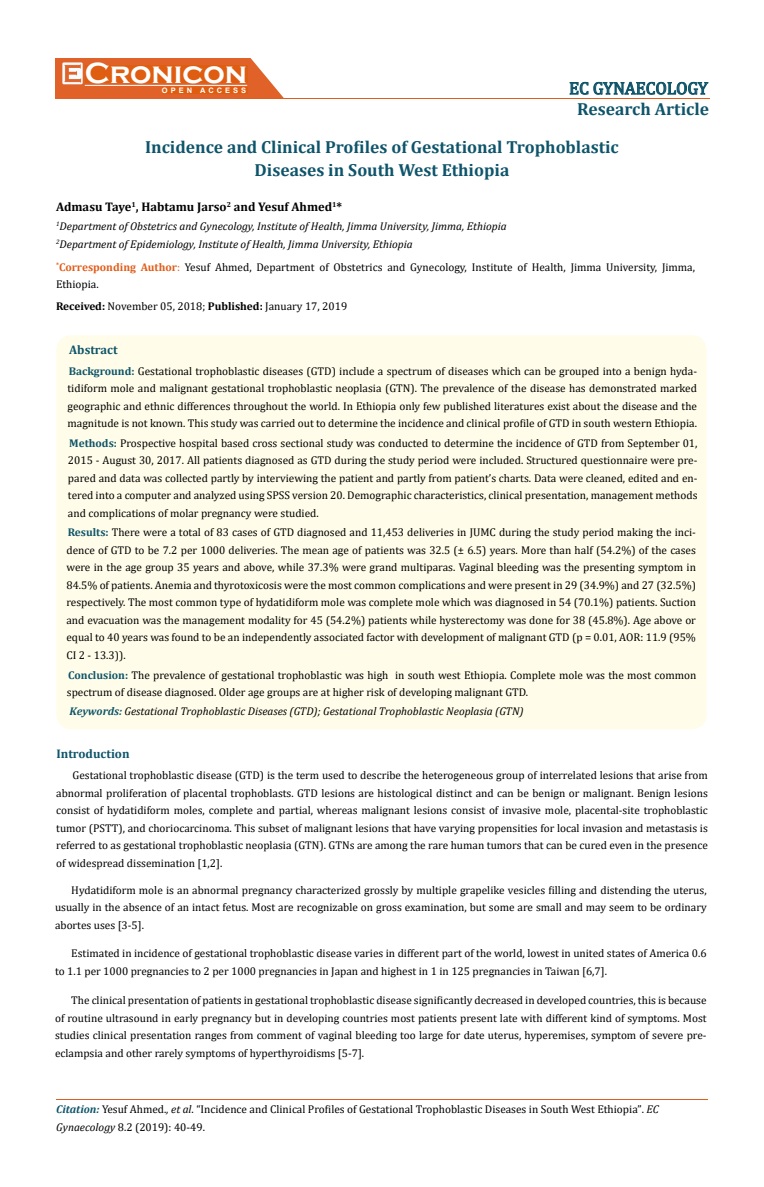
<style>
.page{position:relative;width:764px;height:1187px;background:#fff}
.page>*{position:absolute;margin:0;border:0;box-sizing:border-box;transform-origin:0 0}
.t1{font:700 30px "Copperplate Gothic";color:#fff}
.t2{font:700 17.5px/22.5px "Cambria";color:#0e546a;text-align:center}
.t3{font:17.5px "Cambria";color:#0e546a}
.t4{font:700 12.5px "Cambria";color:#000}
.t5{font:700 12.5px "Cambria";color:#0e546a}
.t6{font:11.25px/17.5px "Cambria";color:#000;text-align:justify}
.t7{font:italic 11.25px/17.5px "Cambria";color:#000}
.t8{font:700 7.5px "Arial";letter-spacing:.4em;color:#fff}
.s1{font-weight:700;color:#e05d1a}
.s2{color:#e05d1a}
.s3{font-weight:700}
.s4{font-weight:700;color:#0e546a}
.s5{font-weight:700;font-style:italic;color:#0e546a}
.s6{font-style:italic}
.s7{font-size:11.12px}
</style>
<div class="page">
<div style="left:56px;top:58px;width:242px;height:41px;background:#e06228"></div>
<svg style="left:250px;top:58px;width:48px;height:40px"></svg>
<img style="left:62px;top:62px;width:21px;height:22px">
<div style="left:85px;top:66px;width:162px;height:17px;background:#df5d11"></div>
<div style="left:162px;top:87px;width:85px;height:6px;background:#df5d11"></div>
<svg style="left:569px;top:82px;width:139px;height:13px"></svg>
<hr style="left:85px;top:85px;width:162px;height:1px;background:#fff">
<hr style="left:235px;top:98px;width:475px;height:1px;background:#e05d1a">
<hr style="left:56px;top:1099px;width:651px;height:1px;background:#e05d1a">
<div style="left:56px;top:335px;width:650px;height:394px;background:#fffde9;border-radius:15px"></div>
<h1 class="t1" style="left:85px;top:56px;width:164px">Cronicon</h1>
<p class="t8" style="left:162px;top:85px;width:86px">OPEN ACCESS</p>
<h2 class="t3" style="left:569px;top:78px;width:140px">EC GYNAECOLOGY</h2>
<h2 class="t2" style="left:577px;top:97px;width:133px">Research Article</h2>
<h2 class="t2" style="left:145px;top:135px;width:475px">Incidence and Clinical Profiles of Gestational Trophoblastic<br>Diseases in South West Ethiopia</h2>
<p class="t4" style="left:56px;top:198px;width:288px">Admasu Taye<sup>1</sup>, Habtamu Jarso<sup>2</sup> and Yesuf Ahmed<sup>1</sup>*</p>
<p class="t7" style="left:56px;top:217px;width:452px"><sup>1</sup>Department of Obstetrics and Gynecology, Institute of Health, Jimma University, Jimma, Ethiopia<br><sup>2</sup>Department of Epidemiology, Institute of Health, Jimma University, Ethiopia</p>
<p class="t6" style="left:56px;top:258px;width:640px"><sup>*</sup><span class="s1">Corresponding Author</span><span class="s2">:</span> Yesuf Ahmed, Department of Obstetrics and Gynecology, Institute of Health, Jimma University, Jimma,<br>Ethiopia.</p>
<p class="t6" style="left:56px;top:297px;width:293px"><span class="s3">Received:</span> November 05, 2018; <span class="s3">Published:</span> January 17, 2019</p>
<p class="t5" style="left:69px;top:340px;width:50px">Abstract</p>
<p class="t6" style="left:68px;top:362px;width:631px"><span class="s4">Background:</span> Gestational trophoblastic diseases (GTD) include a spectrum of diseases which can be grouped into a benign hyda&shy;tidiform mole and malignant gestational trophoblastic neoplasia (GTN). The prevalence of the disease has demonstrated marked geographic and ethnic differences throughout the world. In Ethiopia only few published literatures exist about the disease and the magnitude is not known. This study was carried out to determine the incidence and clinical profile of GTD in south western Ethiopia.</p>
<p class="t6" style="left:68px;top:434px;width:631px"><span class="s4">Methods:</span> Prospective hospital based cross sectional study was conducted to determine the incidence of GTD from September 01, 2015 - August 30, 2017. All patients diagnosed as GTD during the study period were included. Structured questionnaire were pre&shy;pared and data was collected partly by interviewing the patient and partly from patient’s charts. Data were cleaned, edited and en&shy;tered into a computer and analyzed using SPSS version 20. Demographic characteristics, clinical presentation, management methods and complications of molar pregnancy were studied.</p>
<p class="t6" style="left:66px;top:523px;width:631px"><span class="s4">Results:</span> There were a total of 83 cases of GTD diagnosed and 11,453 deliveries in JUMC during the study period making the inci&shy;dence of GTD to be 7.2 per 1000 deliveries. The mean age of patients was 32.5 (± 6.5) years. More than half (54.2%) of the cases were in the age group 35 years and above, while 37.3% were grand multiparas. Vaginal bleeding was the presenting symptom in 84.5% of patients. Anemia and thyrotoxicosis were the most common complications and were present in 29 (34.9%) and 27 (32.5%) respectively. The most common type of hydatidiform mole was complete mole which was diagnosed in 54 (70.1%) patients. Suction and evacuation was the management modality for 45 (54.2%) patients while hysterectomy was done for 38 (45.8%). Age above or equal to 40 years was found to be an independently associated factor with development of malignant GTD (p = 0.01, AOR: 11.9 (95% CI 2 - 13.3)).</p>
<p class="t6" style="left:67px;top:666px;width:631px"><span class="s4">Conclusion:</span> The prevalence of gestational trophoblastic was high in south west Ethiopia. Complete mole was the most common spectrum of disease diagnosed. Older age groups are at higher risk of developing malignant GTD.</p>
<p class="t7" style="left:70px;top:702px;width:456px"><span class="s4">Keywords:</span> Gestational Trophoblastic Diseases (GTD); Gestational Trophoblastic Neoplasia (GTN)</p>
<p class="t5" style="left:56px;top:745px;width:75px">Introduction</p>
<p class="t6" style="left:56px;top:766px;width:653px;text-indent:16px">Gestational trophoblastic disease (GTD) is the term used to describe the heterogeneous group of interrelated lesions that arise from abnormal proliferation of placental trophoblasts. GTD lesions are histological distinct and can be benign or malignant. Benign lesions consist of hydatidiform moles, complete and partial, whereas malignant lesions consist of invasive mole, placental-site trophoblastic tumor (PSTT), and choriocarcinoma. This subset of malignant lesions that have varying propensities for local invasion and metastasis is referred to as gestational trophoblastic neoplasia (GTN). GTNs are among the rare human tumors that can be cured even in the presence of widespread dissemination [1,2].</p>
<p class="t6" style="left:55px;top:881px;width:653px;text-indent:16px">Hydatidiform mole is an abnormal pregnancy characterized grossly by multiple grapelike vesicles filling and distending the uterus, usually in the absence of an intact fetus. Most are recognizable on gross examination, but some are small and may seem to be ordinary abortes uses [3-5].</p>
<p class="t6" style="left:55px;top:944px;width:653px;text-indent:16px">Estimated in incidence of gestational trophoblastic disease varies in different part of the world, lowest in united states of America 0.6 to 1.1 per 1000 pregnancies to 2 per 1000 pregnancies in Japan and highest in 1 in 125 pregnancies in Taiwan [6,7].</p>
<p class="t6" style="left:55px;top:991px;width:653px;text-indent:16px">The clinical presentation of patients in gestational trophoblastic disease significantly decreased in developed countries, this is because of routine ultrasound in early pregnancy but in developing countries most patients present late with different kind of symptoms. Most studies clinical presentation ranges from comment of vaginal bleeding too large for date uterus, hyperemises, symptom of severe pre&shy;eclampsia and other rarely symptoms of hyperthyroidisms [5-7].</p>
<p class="t6" style="left:56px;top:1100px;width:604px"><span class="s5">Citation:</span> Yesuf Ahmed.<span class="s6">, et al</span>. “Incidence and Clinical Profiles of Gestational Trophoblastic Diseases in South West Ethiopia”<span class="s7">.</span> <span class="s6">EC<br>Gynaecology</span> 8.2 (2019): 40-49.</p>
</div>
